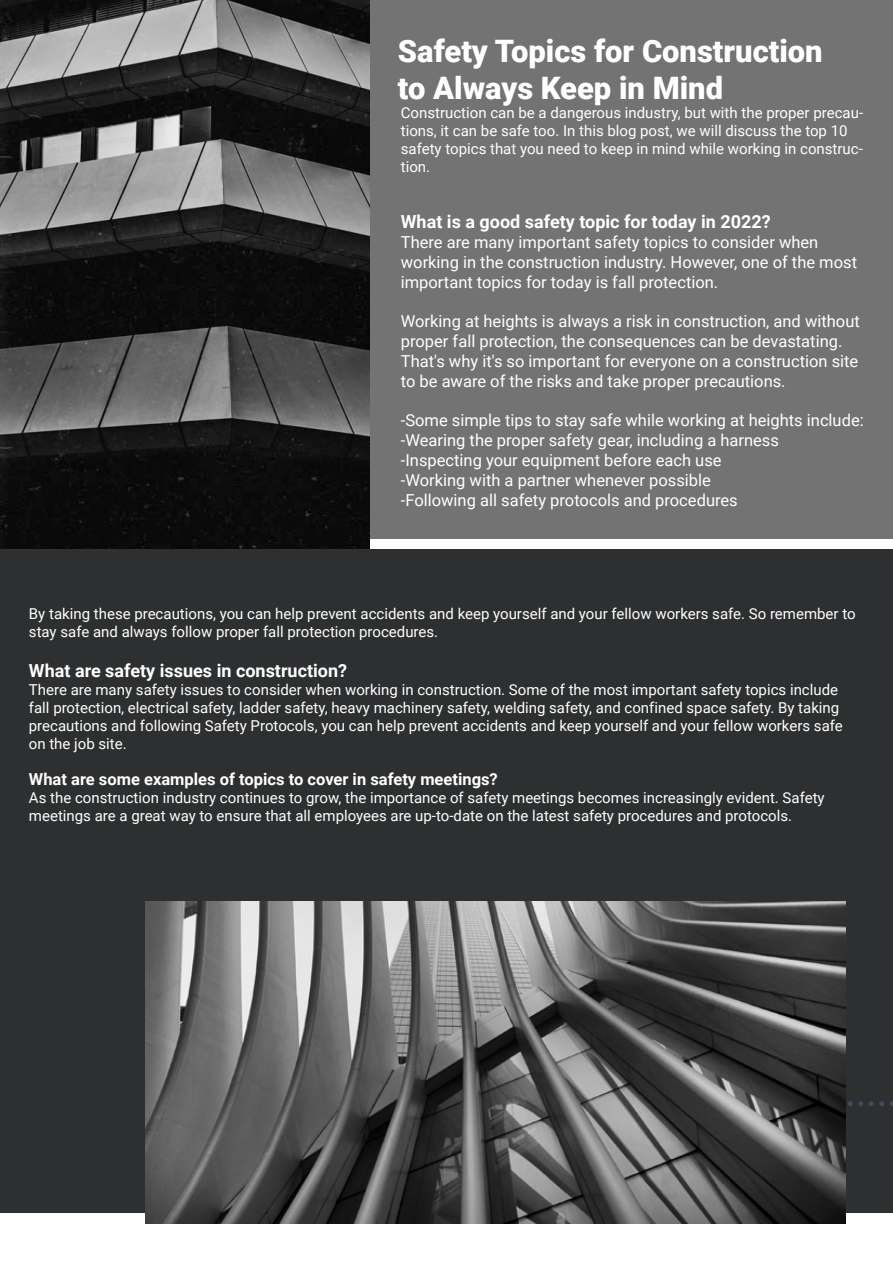
<style>
.page{position:relative;width:893px;height:1264px;background:#fff}
.page>*{position:absolute;margin:0;border:0;box-sizing:border-box;transform-origin:0 0}
.t1{font:900 30.9px/37px "Roboto";color:#fff}
.t2{font:700 18px "Roboto";color:#fff}
.t3{font:16.5px/19.8px "Roboto";color:#fff}
.t4{font:700 16.5px "Roboto";color:#fff}
.t5{font:15px/18px "Roboto";color:#fff}
</style>
<div class="page">
<div style="left:370px;top:0;width:522px;height:538px;background:#737373"></div>
<img style="left:0;top:0;width:370px;height:549px">
<div style="left:0;top:549px;width:892px;height:663px;background:#2e2f30"></div>
<svg style="left:845px;top:1101px;width:7px;height:5px"></svg>
<svg style="left:858px;top:1101px;width:15px;height:5px"></svg>
<svg style="left:879px;top:1101px;width:13px;height:5px"></svg>
<img style="left:145px;top:901px;width:700px;height:321px">
<h1 class="t1" style="left:398px;top:31px;width:426px">Safety Topics for Construction to Always Keep in Mind</h1>
<p class="t5" style="left:401px;top:103px;width:464px">Construction can be a dangerous industry, but with the proper precau&shy;tions, it can be safe too. In this blog post, we will discuss the top 10 safety topics that you need to keep in mind while working in construc&shy;tion.</p>
<p class="t2" style="left:401px;top:209px;width:371px">What is a good safety topic for today in 2022?</p>
<p class="t3" style="left:401px;top:232px;width:457px">There are many important safety topics to consider when working in the construction industry. However, one of the most important topics for today is fall protection.</p>
<p class="t3" style="left:401px;top:311px;width:460px">Working at heights is always a risk in construction, and without proper fall protection, the consequences can be devastating.<br>That's why it's so important for everyone on a construction site to be aware of the risks and take proper precautions.</p>
<p class="t3" style="left:401px;top:410px;width:464px">-Some simple tips to stay safe while working at heights include: -Wearing the proper safety gear, including a harness -Inspecting your equipment before each use<br>-Working with a partner whenever possible<br>-Following all safety protocols and procedures</p>
<p class="t5" style="left:29px;top:604px;width:828px">By taking these precautions, you can help prevent accidents and keep yourself and your fellow workers safe. So remember to stay safe and always follow proper fall protection procedures.</p>
<p class="t2" style="left:29px;top:657px;width:319px">What are safety issues in construction?</p>
<p class="t5" style="left:29px;top:680px;width:815px">There are many safety issues to consider when working in construction. Some of the most important safety topics include fall protection, electrical safety, ladder safety, heavy machinery safety, welding safety, and confined space safety. By taking precautions and following Safety Protocols, you can help prevent accidents and keep yourself and your fellow workers safe on the job site.</p>
<p class="t4" style="left:29px;top:767px;width:470px">What are some examples of topics to cover in safety meetings?</p>
<p class="t5" style="left:29px;top:788px;width:797px">As the construction industry continues to grow, the importance of safety meetings becomes increasingly evident. Safety meetings are a great way to ensure that all employees are up-to-date on the latest safety procedures and protocols.</p>
</div>
